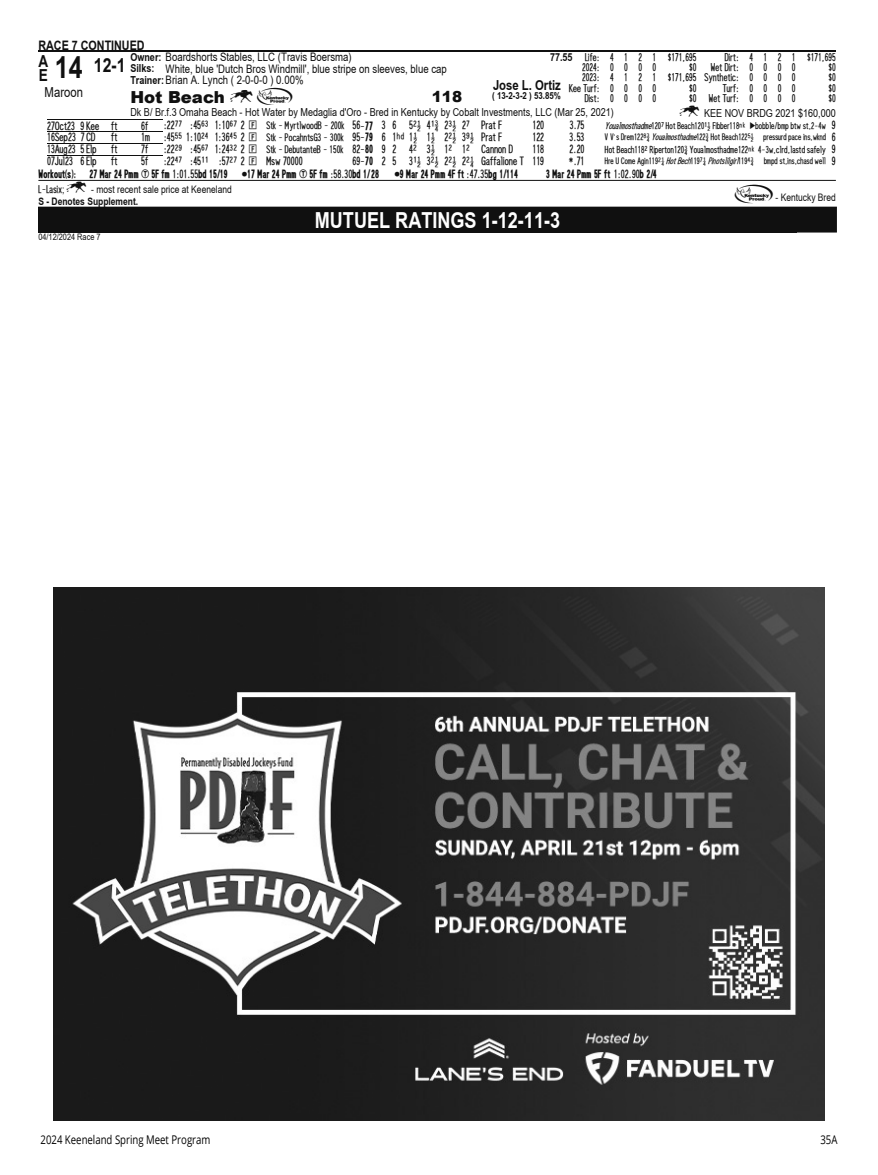
<style>
.page{position:relative;width:878px;height:1175px;background:#fff}
.page>*{position:absolute;margin:0;border:0;box-sizing:border-box;transform-origin:0 0}
.t1{font:700 30.3px "Arial Narrow";color:#101010}
.t2{font:700 22.05px "Arial Narrow";color:#fff}
.t3{font:700 19.35px "Arial Narrow";color:#101010}
.t4{font:900 16.5px "Arial";color:#101010}
.t5{font:700 16.5px "Arial Narrow";color:#101010}
.t6{font:900 15.15px "Arial";color:#101010}
.t7{font:700 13.8px "Arial Narrow";color:#101010}
.t8{font:13.8px "Arial Narrow";color:#101010}
.t9{font:700 13.05px "Arial Narrow";color:#101010}
.t10{font:12px "Open Sans";color:#000;scale:.8 1}
.t11{font:11.7px/11.2px "Arial Narrow";color:#101010}
.t12{font:11.1px "Northern Dancer Narrow 1";color:#101010}
.t13{font:700 11.1px "Northern Dancer Narrow 1";color:#101010}
.t14{font:11.1px "Arial Narrow";color:#101010}
.t15{font:700 11.1px "Arial Narrow";color:#101010}
.t16{font:10.35px "Northern Dancer Narrow 1";color:#101010}
.t17{font:10.35px/12.3px "Arial Narrow";color:#101010}
.t18{font:700 9.6px "Arial Narrow";color:#101010}
.t19{font:9.3px "Northern Dancer Narrow 1";color:#101010}
.t20{font:9px "Northern Dancer Narrow 1";color:#101010}
.t21{font:9px "Arial Narrow";color:#101010}
.t22{font:8.7px "Northern Dancer Narrow 1";color:#101010}
.s1{font-family:"Keeneland Grad";font-size:19.35px}
.s2{font-weight:700;font-size:11.1px}
.s3{font-family:"Keeneland Grad";font-weight:400;font-size:22.05px}
.s4{font-family:"Northern Dancer Narrow 2";font-weight:400;font-size:18px}
.s5{font-family:"Northern Dancer Narrow 2"}
.s6{font-size:10.05px}
.s7{font-weight:700}
.s8{font-style:italic}
.s9{font-family:"Northern Dancer 3";font-size:8.25px}
.s10{font-size:11.1px}
.s11{font-family:"Northern Dancer Narrow 2";font-weight:400}
.s12{font-weight:400}
.s13{font-family:"Northern Dancer Narrow 1"}
.s14{font-family:"Northern Dancer Narrow 2";font-size:19.35px}
</style>
<div class="page">
<hr style="left:38px;top:50px;width:797px;height:2px;background:#101010">
<hr style="left:47px;top:119px;width:31px;height:1px;background:#101010">
<svg style="left:78px;top:119px;width:40px;height:1px"></svg>
<hr style="left:118px;top:119px;width:45px;height:1px;background:#101010">
<hr style="left:47px;top:131px;width:31px;height:1px;background:#101010">
<svg style="left:78px;top:131px;width:40px;height:1px"></svg>
<hr style="left:118px;top:131px;width:45px;height:1px;background:#101010">
<hr style="left:47px;top:143px;width:31px;height:1px;background:#101010">
<svg style="left:78px;top:143px;width:40px;height:1px"></svg>
<hr style="left:118px;top:143px;width:45px;height:1px;background:#101010">
<hr style="left:47px;top:155px;width:31px;height:1px;background:#101010">
<svg style="left:78px;top:155px;width:40px;height:1px"></svg>
<hr style="left:118px;top:155px;width:45px;height:1px;background:#101010">
<hr style="left:38px;top:180px;width:797px;height:1px;background:#101010">
<hr style="left:39px;top:232px;width:757px;height:1px;background:#101010">
<div style="left:39px;top:207px;width:797px;height:25px;background:#101010"></div>
<img style="left:54px;top:587px;width:770px;height:533px">
<p class="t9" style="left:38px;top:35px;width:108px">RACE 7 CONTINUED</p>
<h3 class="t5" style="left:38px;top:48px;width:11px">A</h3>
<p class="t16" style="left:585px;top:51px;width:113px">Life: 4 1 2 1 $171,695</p>
<p class="t16" style="left:724px;top:51px;width:113px">Dirt: 4 1 2 1 $171,695</p>
<p class="t16" style="left:582px;top:61px;width:76px">2024: 0 0 0 0</p>
<p class="t16" style="left:689px;top:61px;width:9px">$0</p>
<p class="t16" style="left:711px;top:61px;width:86px">Wet Dirt: 0 0 0 0</p>
<p class="t16" style="left:828px;top:61px;width:9px">$0</p>
<p class="t16" style="left:582px;top:71px;width:215px">2023: 4 1 2 1 $171,695 Synthetic: 0 0 0 0</p>
<p class="t16" style="left:828px;top:71px;width:9px">$0</p>
<p class="t16" style="left:569px;top:82px;width:89px">Kee Turf: 0 0 0 0</p>
<p class="t16" style="left:689px;top:82px;width:9px">$0</p>
<p class="t16" style="left:722px;top:82px;width:74px">Turf: 0 0 0 0</p>
<p class="t16" style="left:828px;top:82px;width:9px">$0</p>
<p class="t16" style="left:584px;top:92px;width:73px">Dist: 0 0 0 0</p>
<p class="t16" style="left:689px;top:92px;width:108px">$0 Wet Turf: 0 0 0 0</p>
<p class="t16" style="left:828px;top:92px;width:9px">$0</p>
<p class="t14" style="left:130px;top:104px;width:485px">Dk B/ Br.f.3 Omaha Beach - Hot Water by Medaglia d'Oro - Bred in Kentucky by Cobalt Investments, LLC (Mar 25, 2021)</p>
<p class="t14" style="left:679px;top:105px;width:158px"><span class="s1">K</span> KEE NOV BRDG 2021 $160,000</p>
<p class="t11" style="left:130px;top:51px;width:223px"><span class="s2">Owner:</span> Boardshorts Stables, LLC (Travis Boersma)</p>
<p class="t15" style="left:550px;top:49px;width:24px">77.55</p>
<p class="t11" style="left:130px;top:62px;width:318px"><span class="s2">Silks:</span> White, blue 'Dutch Bros Windmill', blue stripe on sleeves, blue cap<br><span class="s2">Trainer:</span>Brian A. Lynch ( 2-0-0-0 ) 0.00%</p>
<h3 class="t4" style="left:130px;top:85px;width:164px">Hot Beach <span class="s3">K</span> <span class="s4">ï</span></h3>
<h3 class="t6" style="left:432px;top:85px;width:32px">118</h3>
<h1 class="t1" style="left:39px;top:45px;width:45px"><sub>E</sub> 14</h1>
<p class="t8" style="left:45px;top:82px;width:40px">Maroon</p>
<h3 class="t3" style="left:94px;top:51px;width:33px">12-1</h3>
<p class="t7" style="left:493px;top:75px;width:69px">Jose L. Ortiz</p>
<p class="t18" style="left:492px;top:89px;width:70px">( 13-2-3-2 ) 53.85%</p>
<p class="t12" style="left:47px;top:119px;width:72px">27Oct23 9 Kee ft</p>
<p class="t12" style="left:141px;top:119px;width:9px">6f</p>
<p class="t12" style="left:164px;top:119px;width:340px">:22½½ :45¼¹ 1:10¼½ 2 <span class="s5">k</span> <span class="s6">Stk - MyrtlwoodB - 200k</span> 56<span class="s7">-77</span> 3 6 5¸¡ 4¶£ 2¹¡ 2½ Prat F</p>
<p class="t12" style="left:532px;top:119px;width:13px">120</p>
<p class="t12" style="left:569px;top:119px;width:16px">3.75</p>
<p class="t20" style="left:605px;top:120px;width:232px"><span class="s8">Youalmosthadme</span>120½ Hot Beach120¶¡ Fibber118¨μ <span class="s9">w</span>bobble/bmp btw st,2-4w <span class="s10">9</span></p>
<p class="t12" style="left:47px;top:131px;width:50px">16Sep23 7 CD</p>
<p class="t12" style="left:111px;top:131px;width:8px">ft</p>
<p class="t12" style="left:141px;top:131px;width:362px">1m :45»» 1:10¸º 1:36º» 2 <span class="s5">k</span> <span class="s6">Stk - PocahntsG3 - 300k</span> 95<span class="s7">-79</span> 6 1«¬ 1¡ 1¡ 2¸¡ 3¿¡ Prat F</p>
<p class="t12" style="left:532px;top:131px;width:13px">122</p>
<p class="t12" style="left:569px;top:131px;width:16px">3.53</p>
<p class="t22" style="left:605px;top:132px;width:232px">V V's Drem122¾£ <span class="s8">Youalmosthadme</span>122£ Hot Beach122»¡ pressurd pace ins,wknd <span class="s10">6</span></p>
<p class="t12" style="left:47px;top:143px;width:51px">13Aug23 5 Elp</p>
<p class="t12" style="left:111px;top:143px;width:8px">ft</p>
<p class="t12" style="left:141px;top:143px;width:9px">7f</p>
<p class="t12" style="left:164px;top:143px;width:351px">:22¸¿ :45¼½ 1:24¹¸ 2 <span class="s5">k</span> <span class="s6">Stk - DebutanteB - 150k</span> 82<span class="s7">-80</span> 9 2 4¸ 3¡ 1¸ 1¸ Cannon D</p>
<p class="t12" style="left:532px;top:143px;width:13px">118</p>
<p class="t12" style="left:569px;top:143px;width:16px">2.20</p>
<p class="t19" style="left:605px;top:143px;width:232px">Hot Beach118¸ Riperton120£ Youalmosthadme122¨μ 4-3w,clrd,lastd safely <span class="s10">9</span></p>
<p class="t12" style="left:47px;top:155px;width:51px">07Jul23 6 Elp</p>
<p class="t12" style="left:111px;top:155px;width:8px">ft</p>
<p class="t12" style="left:141px;top:155px;width:9px">5f</p>
<p class="t12" style="left:164px;top:154px;width:140px">:22º½ :45¶¶ :57¸½ 2 <span class="s5">k</span> Msw 70000</p>
<p class="t12" style="left:352px;top:154px;width:193px">69<span class="s7">-70</span> 2 5 3¶¡ 3¸¡ 2¸¡ 2¸¢ Gaffalione T 119</p>
<p class="t12" style="left:569px;top:154px;width:17px">*.71</p>
<p class="t22" style="left:605px;top:156px;width:232px">Hre U Come Agin119¸¢ <span class="s8">Hot Bech</span>119½¢ <span class="s8">Pinotslilgirl</span>119º£ bmpd st,ins,chasd well <span class="s10">9</span></p>
<p class="t13" style="left:38px;top:167px;width:191px">Workout(s): 27 Mar 24 Pmm <span class="s11">p</span> 5F fm <span class="s12">1:01.55</span>bd 15/19</p>
<p class="t13" style="left:242px;top:167px;width:138px"><span class="s11">a</span>17 Mar 24 Pmm <span class="s11">p</span> 5F fm <span class="s12">:58.30</span>bd 1/28</p>
<p class="t13" style="left:394px;top:167px;width:125px"><span class="s11">a</span>9 Mar 24 Pmm 4F ft <span class="s12">:47.35</span>bg 1/114</p>
<p class="t13" style="left:546px;top:167px;width:112px">3 Mar 24 Pmm 5F ft <span class="s12">1:02.90</span>b 2/4</p>
<p class="t17" style="left:38px;top:183px;width:195px"><span class="s13">L-Lasix</span>; <span class="s1">K</span> - most recent sale price at Keeneland<br><span class="s7">S - Denotes Supplement.</span></p>
<p class="t17" style="left:734px;top:190px;width:103px"><span class="s14">ï</span> - Kentucky Bred</p>
<h2 class="t2" style="left:315px;top:203px;width:247px">MUTUEL RATINGS 1-12-11-3</h2>
<p class="t21" style="left:38px;top:230px;width:64px">04/12/2024 Race 7</p>
<p class="t10" style="left:40px;top:1131px;width:214px">2024 Keeneland Spring Meet Program</p>
<p class="t10" style="left:820px;top:1131px;width:23px">35A</p>
</div>
